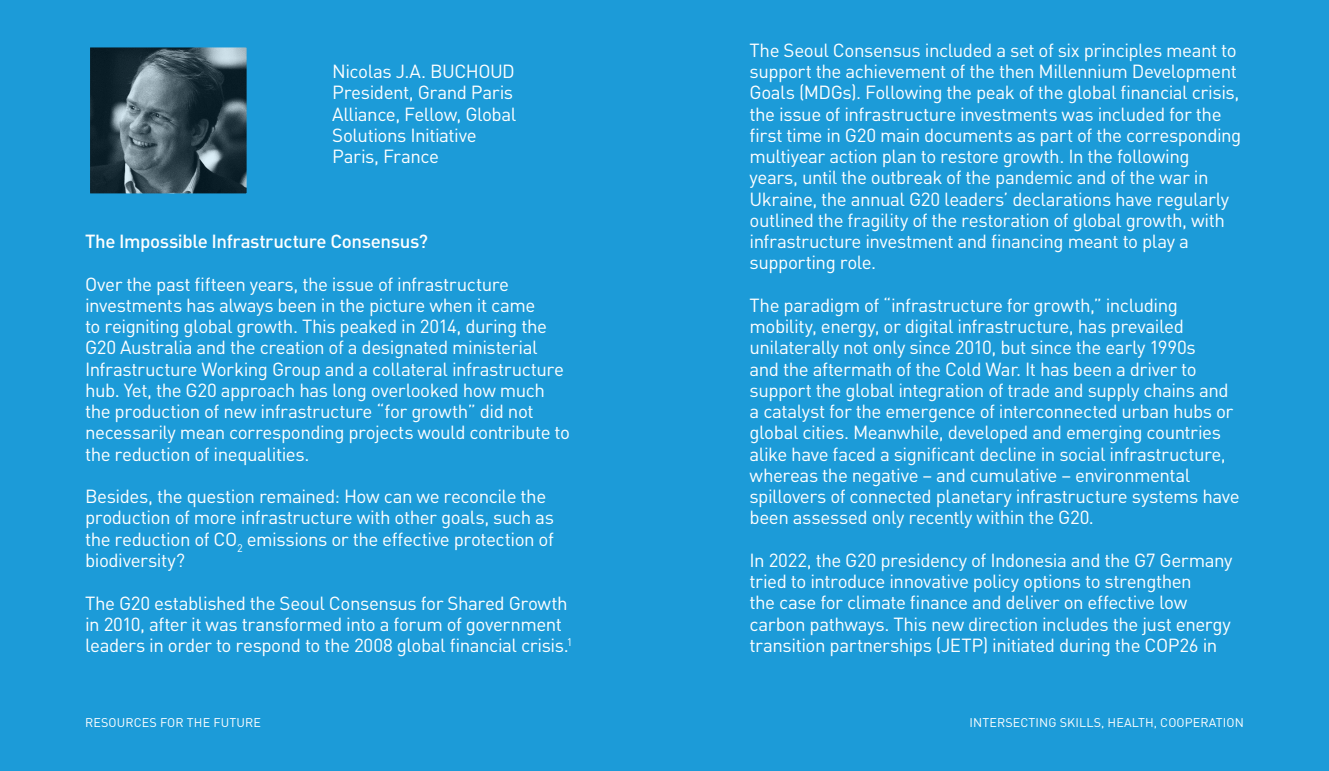
<style>
.page{position:relative;width:1329px;height:771px;background:#1c9bd8}
.page>*{position:absolute;margin:0;border:0;box-sizing:border-box;transform-origin:0 0}
.t1{font:18.75px/21.2px "DIN Pro";letter-spacing:-.025em;color:#fff}
.t2{font:500 18.75px "DIN Pro";letter-spacing:-.025em;color:#fff}
.t3{font:12.5px "DIN Pro";letter-spacing:.01em;color:#fff}
</style>
<div class="page">
<svg style="left:90px;top:47px;width:157px;height:147px;background:#3b4f59"></svg>
<p class="t1" style="left:332px;top:60px;width:186px">Nicolas J.A. BUCHOUD<br>President, Grand Paris<br>Alliance, Fellow, Global<br>Solutions Initiative<br>Paris, France</p>
<p class="t2" style="left:85px;top:229px;width:344px">The Impossible Infrastructure Consensus?</p>
<p class="t1" style="left:85px;top:272px;width:486px">Over the past fifteen years, the issue of infrastructure investments has always been in the picture when it came<br>to reigniting global growth. This peaked in 2014, during the G20 Australia and the creation of a designated ministerial Infrastructure Working Group and a collateral infrastructure hub. Yet, the G20 approach has long overlooked how much the production of new infrastructure “for growth” did not necessarily mean corresponding projects would contribute to the reduction of inequalities.</p>
<p class="t1" style="left:85px;top:485px;width:470px">Besides, the question remained: How can we reconcile the production of more infrastructure with other goals, such as the reduction of CO<sub>2</sub> emissions or the effective protection of biodiversity?</p>
<p class="t1" style="left:85px;top:591px;width:489px">The G20 established the Seoul Consensus for Shared Growth in 2010, after it was transformed into a forum of government leaders in order to respond to the 2008 global financial crisis.<sup>1</sup></p>
<p class="t1" style="left:749px;top:39px;width:493px">The Seoul Consensus included a set of six principles meant to support the achievement of the then Millennium Development Goals (MDGs). Following the peak of the global financial crisis, the issue of infrastructure investments was included for the first time in G20 main documents as part of the corresponding multiyear action plan to restore growth. In the following years, until the outbreak of the pandemic and of the war in Ukraine, the annual G20 leaders’ declarations have regularly outlined the fragility of the restoration of global growth, with infrastructure investment and financing meant to play a supporting role.</p>
<p class="t1" style="left:749px;top:294px;width:492px">The paradigm of “infrastructure for growth,” including mobility, energy, or digital infrastructure, has prevailed unilaterally not only since 2010, but since the early 1990s<br>and the aftermath of the Cold War. It has been a driver to support the global integration of trade and supply chains and a catalyst for the emergence of interconnected urban hubs or global cities. Meanwhile, developed and emerging countries alike have faced a significant decline in social infrastructure, whereas the negative – and cumulative – environmental spillovers of connected planetary infrastructure systems have been assessed only recently within the G20.</p>
<p class="t1" style="left:749px;top:549px;width:484px">In 2022, the G20 presidency of Indonesia and the G7 Germany tried to introduce innovative policy options to strengthen<br>the case for climate finance and deliver on effective low carbon pathways. This new direction includes the just energy transition partnerships (JETP) initiated during the COP26 in</p>
<p class="t3" style="left:85px;top:714px;width:177px">RESOURCES FOR THE FUTURE</p>
<p class="t3" style="left:969px;top:714px;width:276px">INTERSECTING SKILLS, HEALTH, COOPERATION</p>
</div>
